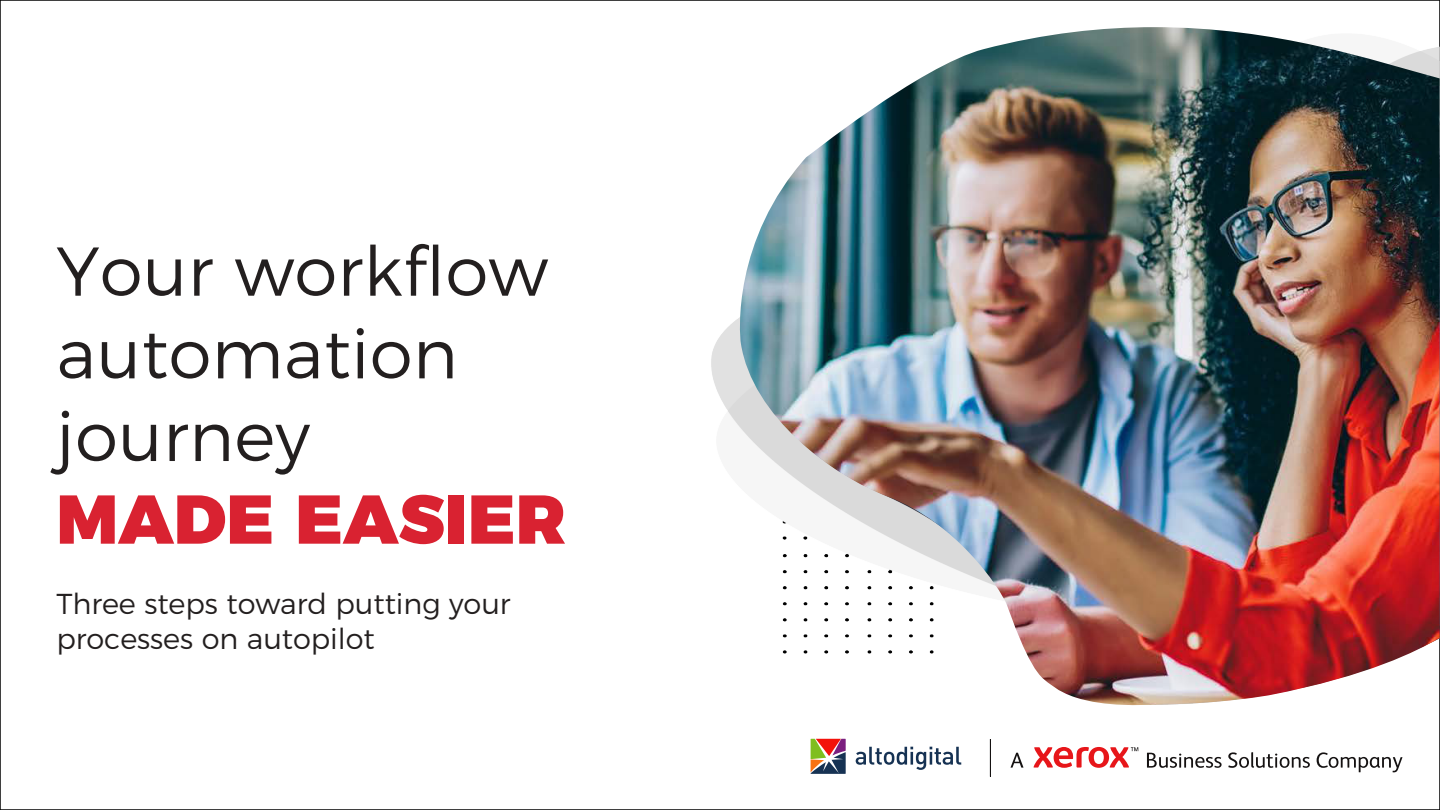
<style>
.page{position:relative;width:1440px;height:810px;background:#fff}
.page>*{position:absolute;margin:0;border:0;box-sizing:border-box;transform-origin:0 0}
.t1{font:300 68.85px/82.7px "Montserrat";letter-spacing:.005em;color:#231f1f}
.t2{font:900 68.85px "Montserrat";letter-spacing:.005em;color:#d92231}
.t3{font:300 28.8px/34.6px "Montserrat";color:#231f1f}
</style>
<div class="page">
<img style="left:732px;top:27px;width:708px;height:680px">
<svg style="left:1033px;top:747px;width:105px;height:21px"></svg>
<svg style="left:1147px;top:753px;width:75px;height:15px"></svg>
<svg style="left:1228px;top:752px;width:82px;height:16px"></svg>
<svg style="left:1317px;top:752px;width:85px;height:20px"></svg>
<svg style="left:1011px;top:753px;width:12px;height:15px"></svg>
<hr style="left:990px;top:739px;width:1px;height:38px;background:#151212">
<svg style="left:856px;top:747px;width:105px;height:23px"></svg>
<svg style="left:811px;top:739px;width:35px;height:35px"></svg>
<h1 class="t1" style="left:56px;top:224px;width:493px">Your workflow automation journey</h1>
<h1 class="t2" style="left:56px;top:461px;width:511px">MADE EASIER</h1>
<p class="t3" style="left:56px;top:585px;width:456px">Three steps toward putting your processes on autopilot</p>
</div>
